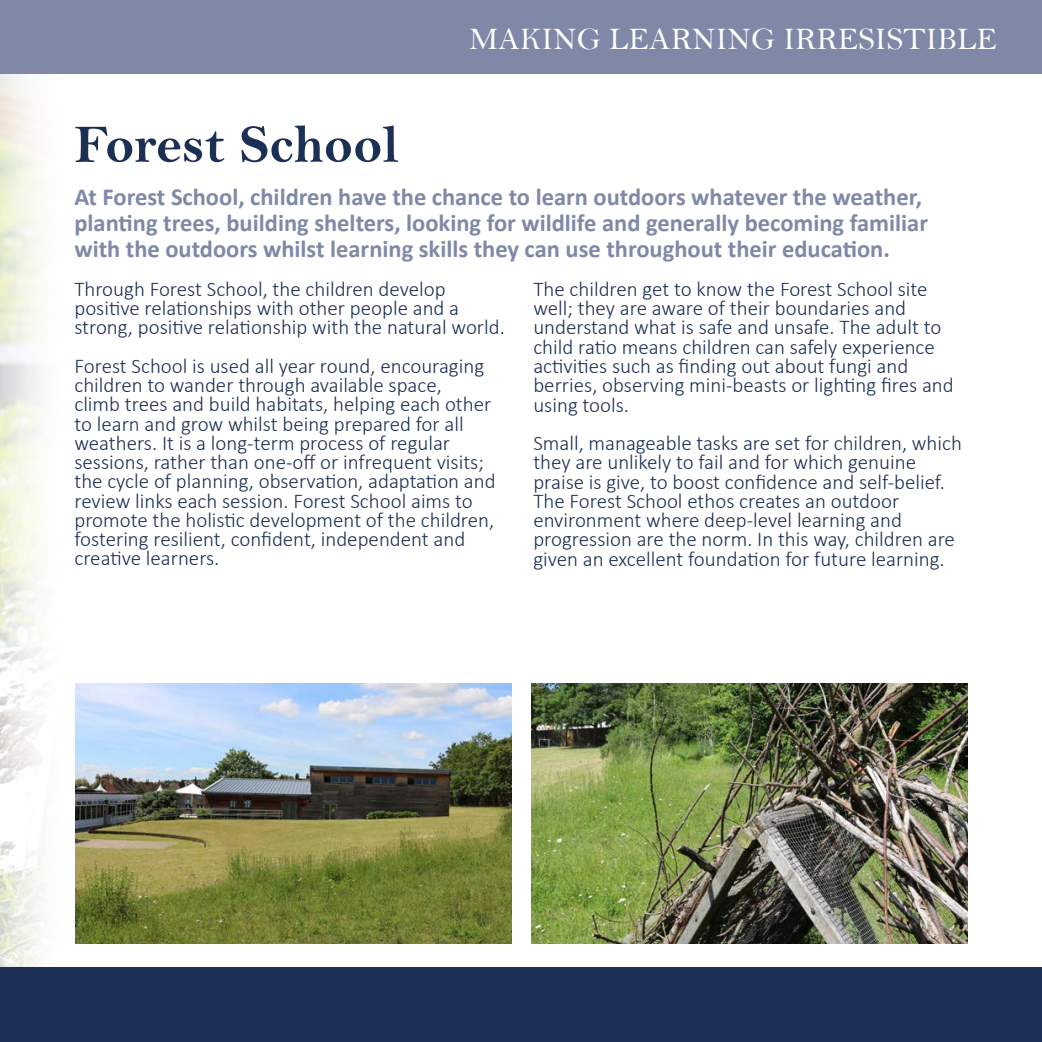
<style>
.page{position:relative;width:1042px;height:1042px;background:#fff}
.page>*{position:absolute;margin:0;border:0;box-sizing:border-box;transform-origin:0 0}
.t1{font:54.25px "Bell MT Bold";color:#1c3055}
.t2{font:31.5px "Bell";color:#fff}
.t3{font:700 24.5px/26.2px "Calibri";color:#7f89a7}
.t4{font:300 21px/19.2px "Calibri";color:#1c3055}
</style>
<div class="page">
<img style="left:0;top:73px;width:74px;height:894px">
<img style="left:531px;top:683px;width:436px;height:260px">
<img style="left:75px;top:683px;width:436px;height:260px">
<div style="left:0;top:967px;width:1042px;height:75px;background:#1c3055"></div>
<div style="left:0;top:0;width:1042px;height:73px;background:#7f88a6"></div>
<p class="t1" style="left:74px;top:112px;width:326px">Forest School</p>
<p class="t2" style="left:469px;top:20px;width:529px">MAKING LEARNING IRRESISTIBLE</p>
<p class="t3" style="left:74px;top:183px;width:855px">At Forest School, children have the chance to learn outdoors whatever the weather, planting trees, building shelters, looking for wildlife and generally becoming familiar with the outdoors whilst learning skills they can use throughout their education.</p>
<p class="t4" style="left:74px;top:279px;width:432px">Through Forest School, the children develop positive relationships with other people and a strong, positive relationship with the natural world.</p>
<p class="t4" style="left:74px;top:356px;width:423px">Forest School is used all year round, encouraging children to wander through available space,<br>climb trees and build habitats, helping each other to learn and grow whilst being prepared for all weathers. It is a long-term process of regular sessions, rather than one-off or infrequent visits; the cycle of planning, observation, adaptation and review links each session. Forest School aims to promote the holistic development of the children, fostering resilient, confident, independent and creative learners.</p>
<p class="t4" style="left:533px;top:279px;width:422px">The children get to know the Forest School site well; they are aware of their boundaries and understand what is safe and unsafe. The adult to child ratio means children can safely experience activities such as finding out about fungi and berries, observing mini-beasts or lighting fires and using tools.</p>
<p class="t4" style="left:533px;top:433px;width:430px">Small, manageable tasks are set for children, which they are unlikely to fail and for which genuine praise is give, to boost confidence and self-belief.<br>The Forest School ethos creates an outdoor environment where deep-level learning and progression are the norm. In this way, children are given an excellent foundation for future learning.</p>
</div>
